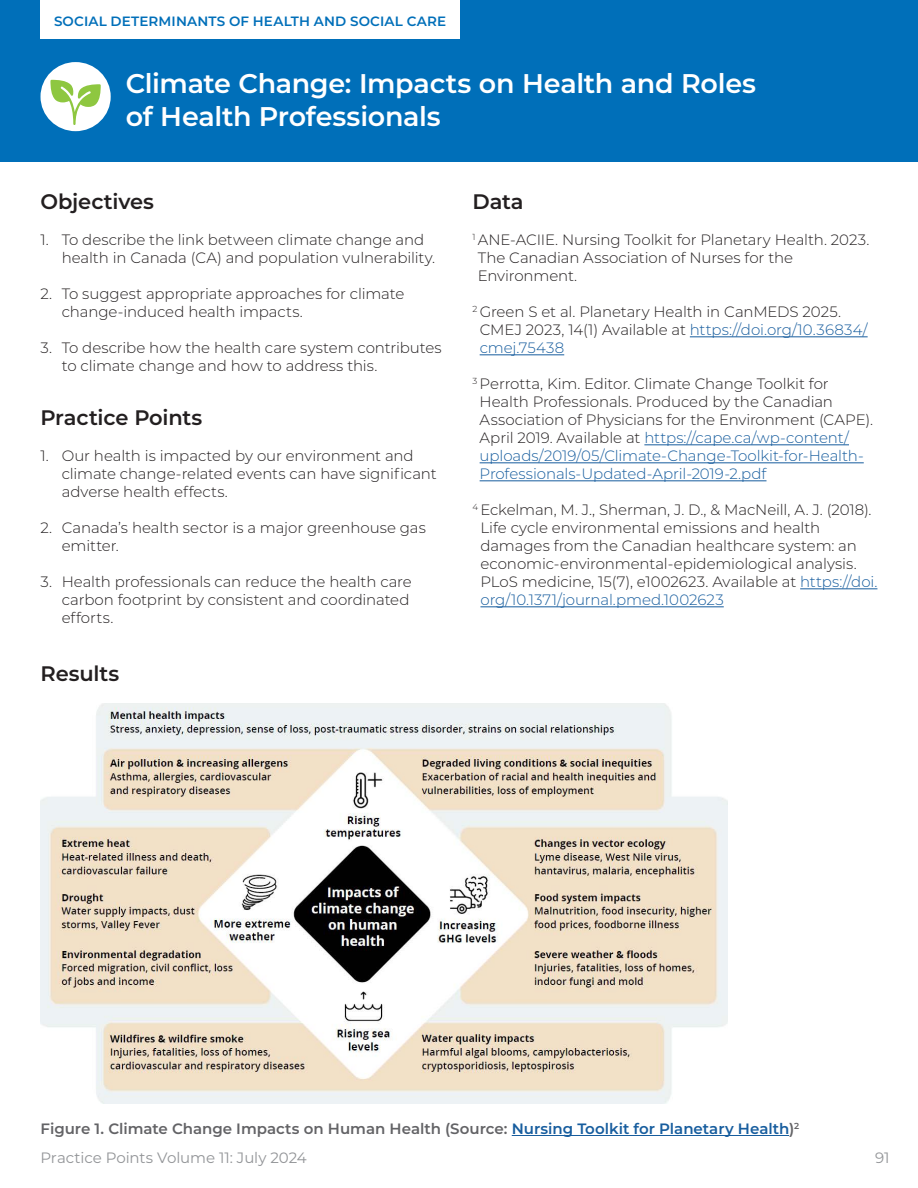
<style>
.page{position:relative;width:918px;height:1188px;background:#fff}
.page>*{position:absolute;margin:0;border:0;box-sizing:border-box;transform-origin:0 0}
.Project_Title{font:600 27px/33px "Montserrat";letter-spacing:-.01em;color:#fff}
.Body_Heading{font:600 21px "Montserrat";letter-spacing:-.01em;color:#231f20}
.Body_Copy{font:300 15px/18px "Montserrat";letter-spacing:-.01em;color:#231f20}
.Figure_Title{font:600 15px "Montserrat";color:#636366}
.t1{font:15px "Montserrat";letter-spacing:-.005em;color:#939598}
.t2{font:600 13.5px "Montserrat";letter-spacing:.01em;color:#006fb9}
.s1{color:#175d9e}
</style>
<div class="page">
<div style="left:0;top:0;width:918px;height:162px;background:#006fb9"></div>
<div style="left:40px;top:0;width:420px;height:39px;background:#fff"></div>
<hr style="left:690px;top:336px;width:178px;height:1px;background:#175d9e">
<hr style="left:480px;top:354px;width:84px;height:1px;background:#175d9e">
<hr style="left:644px;top:444px;width:205px;height:1px;background:#175d9e">
<hr style="left:480px;top:462px;width:384px;height:1px;background:#175d9e">
<hr style="left:480px;top:480px;width:287px;height:1px;background:#175d9e">
<hr style="left:800px;top:588px;width:77px;height:1px;background:#175d9e">
<hr style="left:480px;top:606px;width:244px;height:1px;background:#175d9e">
<hr style="left:512px;top:1135px;width:277px;height:1px;background:#175d9e">
<img style="left:40px;top:704px;width:688px;height:399px">
<div style="left:41px;top:62px;width:70px;height:69px;background:#fff;border-radius:50%"></div>
<svg style="left:50px;top:80px;width:51px;height:45px"></svg>
<p class="t2" style="left:54px;top:11px;width:394px">SOCIAL DETERMINANTS OF HEALTH AND SOCIAL CARE</p>
<p class="Project_Title" style="left:126px;top:66px;width:632px">Climate Change: Impacts on Health and Roles of Health Professionals</p>
<p class="Body_Heading" style="left:40px;top:187px;width:115px">Objectives</p>
<p class="Body_Copy" style="left:62px;top:231px;width:375px;text-indent:-21px">1. To describe the link between climate change and health in Canada (CA) and population vulnerability.</p>
<p class="Body_Copy" style="left:62px;top:285px;width:344px;text-indent:-21px">2. To suggest appropriate approaches for climate change-induced health impacts.</p>
<p class="Body_Copy" style="left:62px;top:339px;width:381px;text-indent:-21px">3. To describe how the health care system contributes to climate change and how to address this.</p>
<p class="Body_Heading" style="left:40px;top:403px;width:163px">Practice Points</p>
<p class="Body_Copy" style="left:62px;top:447px;width:376px;text-indent:-21px">1. Our health is impacted by our environment and climate change-related events can have significant adverse health effects.</p>
<p class="Body_Copy" style="left:62px;top:519px;width:366px;text-indent:-21px">2. Canada’s health sector is a major greenhouse gas emitter.</p>
<p class="Body_Copy" style="left:62px;top:573px;width:351px;text-indent:-21px">3. Health professionals can reduce the health care carbon footprint by consistent and coordinated efforts.</p>
<p class="Body_Heading" style="left:40px;top:658px;width:80px">Results</p>
<p class="Body_Heading" style="left:472px;top:187px;width:53px">Data</p>
<p class="Body_Copy" style="left:478px;top:231px;width:393px;text-indent:-5px"><sup>1</sup> ANE-ACIIE. Nursing Toolkit for Planetary Health. 2023.<br>The Canadian Association of Nurses for the<br>Environment.</p>
<p class="Body_Copy" style="left:480px;top:303px;width:389px;text-indent:-7px"><sup>2</sup> Green S et al. Planetary Health in CanMEDS 2025.<br>CMEJ 2023, 14(1) Available at <span class="s1">https://doi.org/10.36834/ cmej.75438</span></p>
<p class="Body_Copy" style="left:480px;top:375px;width:395px;text-indent:-7px"><sup>3</sup> Perrotta, Kim. Editor. Climate Change Toolkit for Health Professionals. Produced by the Canadian Association of Physicians for the Environment (CAPE).<br>April 2019. Available at <span class="s1">https://cape.ca/wp-content/ uploads/2019/05/Climate-Change-Toolkit-for-Health-Professionals-Updated-April-2019-2.pdf</span></p>
<p class="Body_Copy" style="left:480px;top:501px;width:398px;text-indent:-8px"><sup>4</sup> Eckelman, M. J., Sherman, J. D., &amp; MacNeill, A. J. (2018).<br>Life cycle environmental emissions and health damages from the Canadian healthcare system: an economic-environmental-epidemiological analysis.<br>PLoS medicine, 15(7), e1002623. Available at <span class="s1">https://doi. org/10.1371/journal.pmed.1002623</span></p>
<p class="Figure_Title" style="left:40px;top:1118px;width:760px">Figure 1. Climate Change Impacts on Human Health (Source: <span class="s1">Nursing Toolkit for Planetary Health</span>)<sup>2</sup></p>
<p class="t1" style="left:40px;top:1148px;width:268px">Practice Points Volume 11: July 2024</p>
<p class="t1" style="left:875px;top:1148px;width:16px">91</p>
</div>
